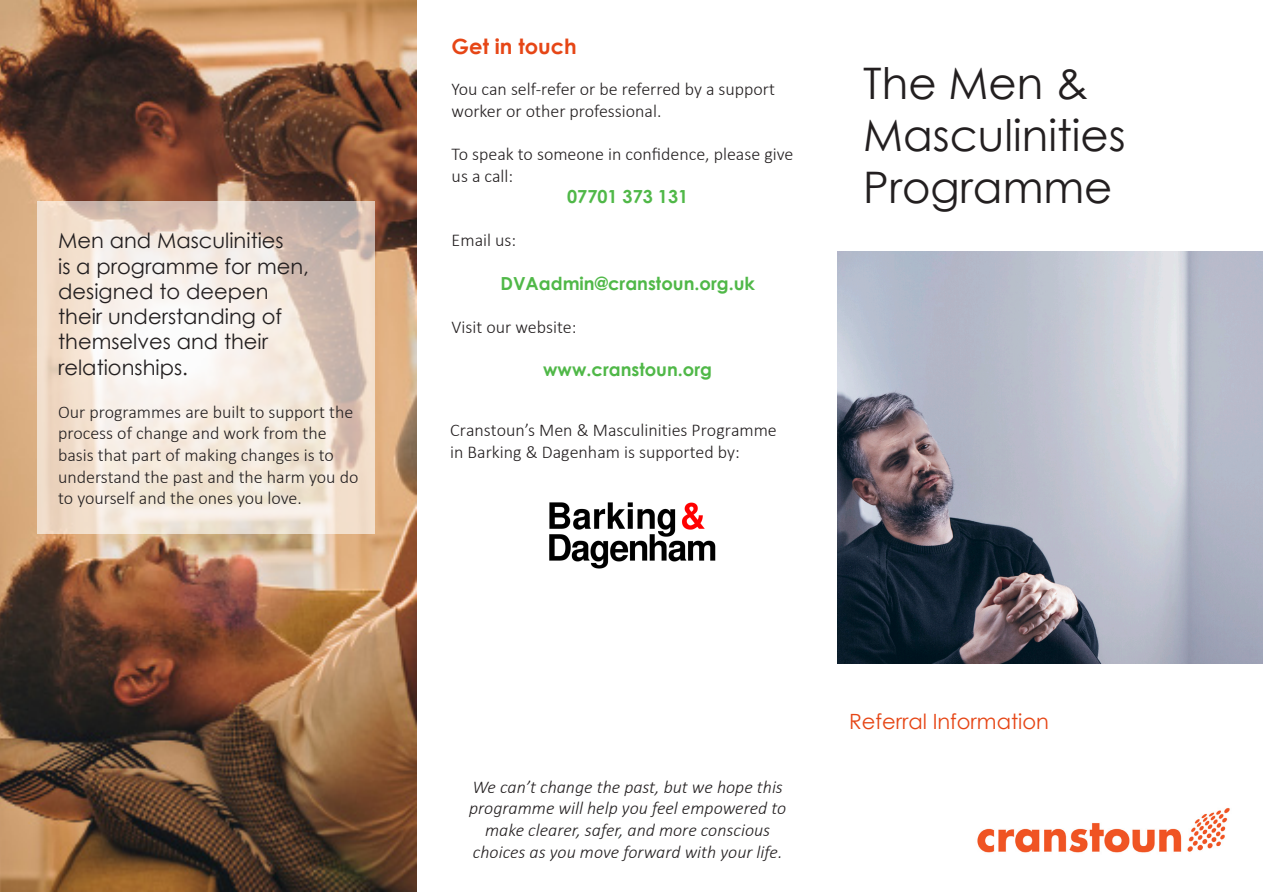
<style>
.page{position:relative;width:1263px;height:893px;background:#fff}
.page>*{position:absolute;margin:0;border:0;box-sizing:border-box;transform-origin:0 0}
.Paragraph_Style_1{font:43.5px/52.2px "Century Gothic";color:#231f20}
.t1{font:21px "Century Gothic";color:#231f20}
.Paragraph_Style_1-2{font:21px "Century Gothic";color:#e64616}
.Paragraph_Style_1-3{font:700 21px "Century Gothic";color:#e64616}
.Paragraph_Style_1-4{font:300 18px/21.6px "Calibri";color:#231f20}
.Paragraph_Style_1-5{font:italic 300 18px/21.6px "Calibri";color:#231f20}
.Paragraph_Style_1-6{font:700 18px "Century Gothic";color:#50b848}
</style>
<div class="page">
<img style="left:977px;top:808px;width:253px;height:45px">
<img style="left:838px;top:252px;width:425px;height:412px">
<img style="left:0;top:0;width:417px;height:892px">
<svg style="left:37px;top:201px;width:337px;height:333px;background:#ede0d5"></svg>
<img style="left:549px;top:502px;width:167px;height:67px">
<p class="t1" style="left:58px;top:226px;width:227px">Men and Masculinities</p>
<p class="t1" style="left:58px;top:251px;width:252px">is a programme for men,</p>
<p class="t1" style="left:58px;top:277px;width:212px">designed to deepen</p>
<p class="t1" style="left:58px;top:302px;width:225px">their understanding of</p>
<p class="t1" style="left:58px;top:327px;width:211px">themselves and their</p>
<p class="t1" style="left:58px;top:352px;width:131px">relationships.</p>
<p class="Paragraph_Style_1-4" style="left:58px;top:401px;width:302px">Our programmes are built to support the process of change and work from the basis that part of making changes is to understand the past and the harm you do to yourself and the ones you love.</p>
<p class="Paragraph_Style_1-3" style="left:452px;top:30px;width:127px">Get in touch</p>
<p class="Paragraph_Style_1-4" style="left:452px;top:78px;width:325px">You can self-refer or be referred by a support worker or other professional.</p>
<p class="Paragraph_Style_1-4" style="left:452px;top:143px;width:343px">To speak to someone in confidence, please give us a call:</p>
<p class="Paragraph_Style_1-6" style="left:567px;top:183px;width:122px">07701 373 131</p>
<p class="Paragraph_Style_1-4" style="left:452px;top:229px;width:66px">Email us:</p>
<p class="Paragraph_Style_1-6" style="left:500px;top:269px;width:256px">DVAadmin@cranstoun.org.uk</p>
<p class="Paragraph_Style_1-4" style="left:452px;top:316px;width:126px">Visit our website:</p>
<p class="Paragraph_Style_1-6" style="left:543px;top:356px;width:170px">www.cranstoun.org</p>
<p class="Paragraph_Style_1-4" style="left:450px;top:419px;width:328px">Cranstoun’s Men &amp; Masculinities Programme in Barking &amp; Dagenham is supported by:</p>
<p class="Paragraph_Style_1" style="left:863px;top:56px;width:264px">The Men &amp;<br>Masculinities<br>Programme</p>
<p class="Paragraph_Style_1-5" style="left:469px;top:776px;width:319px">We can’t change the past, but we hope this programme will help you feel empowered to</p>
<p class="Paragraph_Style_1-5" style="left:485px;top:819px;width:286px">make clearer, safer, and more conscious</p>
<p class="Paragraph_Style_1-5" style="left:473px;top:841px;width:311px">choices as you move forward with your life.</p>
<p class="Paragraph_Style_1-2" style="left:849px;top:707px;width:201px">Referral Information</p>
</div>
